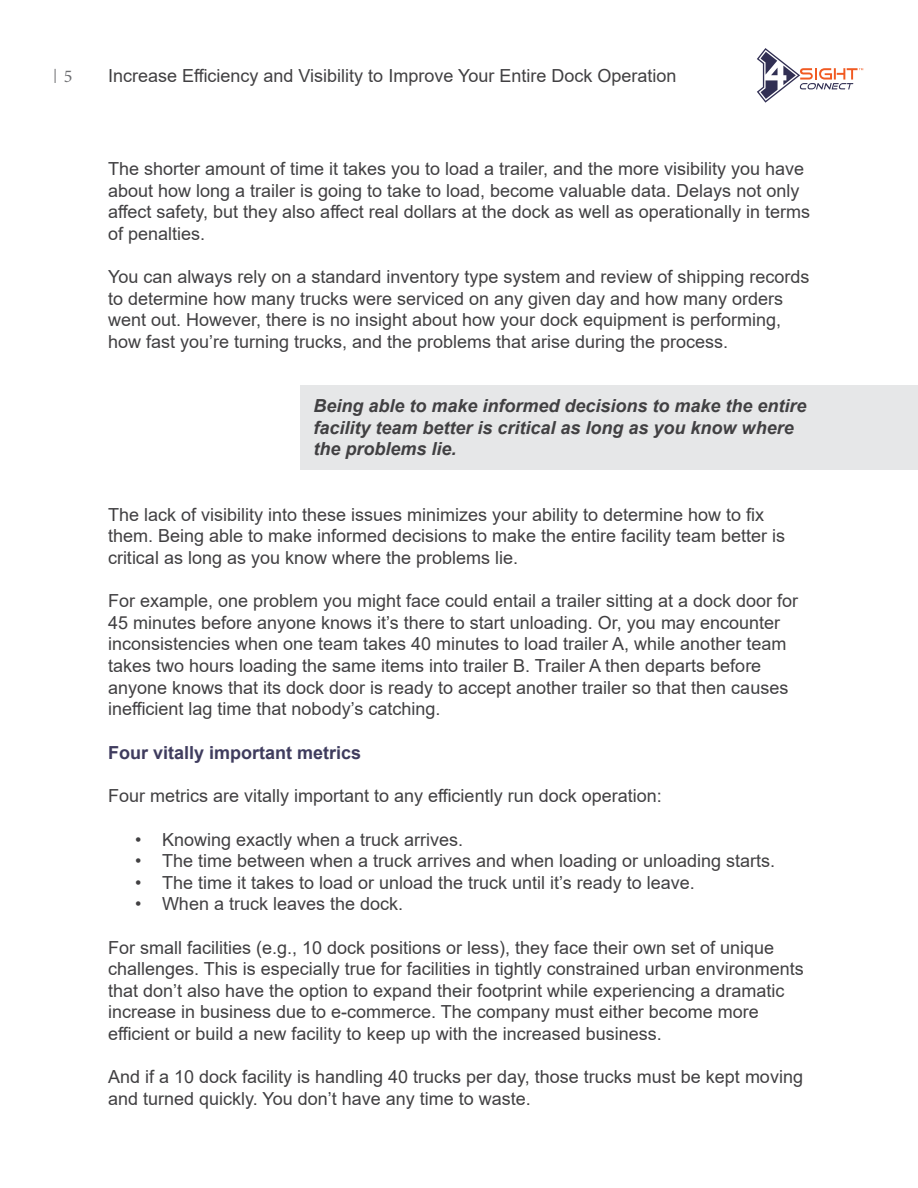
<style>
.page{position:relative;width:918px;height:1188px;background:#fff}
.page>*{position:absolute;margin:0;border:0;box-sizing:border-box;transform-origin:0 0}
.t1{font:18px/21.6px "Arial";color:#414042}
.t2{font:italic 700 18px/21.6px "Arial";color:#414042}
.t3{font:700 18px "Arial";color:#3f3c5e}
.t4{font:18px "Minion Pro";color:#6d6e71}
</style>
<div class="page">
<svg style="left:757px;top:48px;width:106px;height:55px"></svg>
<svg style="left:55px;top:69px;width:1px;height:14px"></svg>
<div style="left:300px;top:386px;width:618px;height:84px;background:#e6e7e8"></div>
<p class="t4" style="left:64px;top:65px;width:10px">5</p>
<p class="t1" style="left:108px;top:65px;width:570px">Increase Efficiency and Visibility to Improve Your Entire Dock Operation</p>
<p class="t1" style="left:108px;top:158px;width:704px">The shorter amount of time it takes you to load a trailer, and the more visibility you have about how long a trailer is going to take to load, become valuable data. Delays not only affect safety, but they also affect real dollars at the dock as well as operationally in terms of penalties.</p>
<p class="t1" style="left:108px;top:266px;width:703px">You can always rely on a standard inventory type system and review of shipping records to determine how many trucks were serviced on any given day and how many orders went out. However, there is no insight about how your dock equipment is performing, how fast you’re turning trucks, and the problems that arise during the process.</p>
<p class="t2" style="left:314px;top:396px;width:495px">Being able to make informed decisions to make the entire facility team better is critical as long as you know where the problems lie.</p>
<p class="t1" style="left:108px;top:503px;width:679px">The lack of visibility into these issues minimizes your ability to determine how to fix them. Being able to make informed decisions to make the entire facility team better is critical as long as you know where the problems lie.</p>
<p class="t1" style="left:108px;top:590px;width:692px">For example, one problem you might face could entail a trailer sitting at a dock door for 45 minutes before anyone knows it’s there to start unloading. Or, you may encounter inconsistencies when one team takes 40 minutes to load trailer A, while another team takes two hours loading the same items into trailer B. Trailer A then departs before anyone knows that its dock door is ready to accept another trailer so that then causes inefficient lag time that nobody’s catching.</p>
<p class="t3" style="left:108px;top:740px;width:255px">Four vitally important metrics</p>
<p class="t1" style="left:108px;top:785px;width:555px">Four metrics are vitally important to any efficiently run dock operation:</p>
<p class="t1" style="left:135px;top:828px;width:330px">• Knowing exactly when a truck arrives.</p>
<p class="t1" style="left:135px;top:850px;width:642px">• The time between when a truck arrives and when loading or unloading starts.</p>
<p class="t1" style="left:135px;top:872px;width:561px">• The time it takes to load or unload the truck until it’s ready to leave.</p>
<p class="t1" style="left:135px;top:893px;width:270px">• When a truck leaves the dock.</p>
<p class="t1" style="left:108px;top:936px;width:697px">For small facilities (e.g., 10 dock positions or less), they face their own set of unique challenges. This is especially true for facilities in tightly constrained urban environments that don’t also have the option to expand their footprint while experiencing a dramatic increase in business due to e-commerce. The company must either become more efficient or build a new facility to keep up with the increased business.</p>
<p class="t1" style="left:108px;top:1066px;width:697px">And if a 10 dock facility is handling 40 trucks per day, those trucks must be kept moving and turned quickly. You don’t have any time to waste.</p>
</div>
